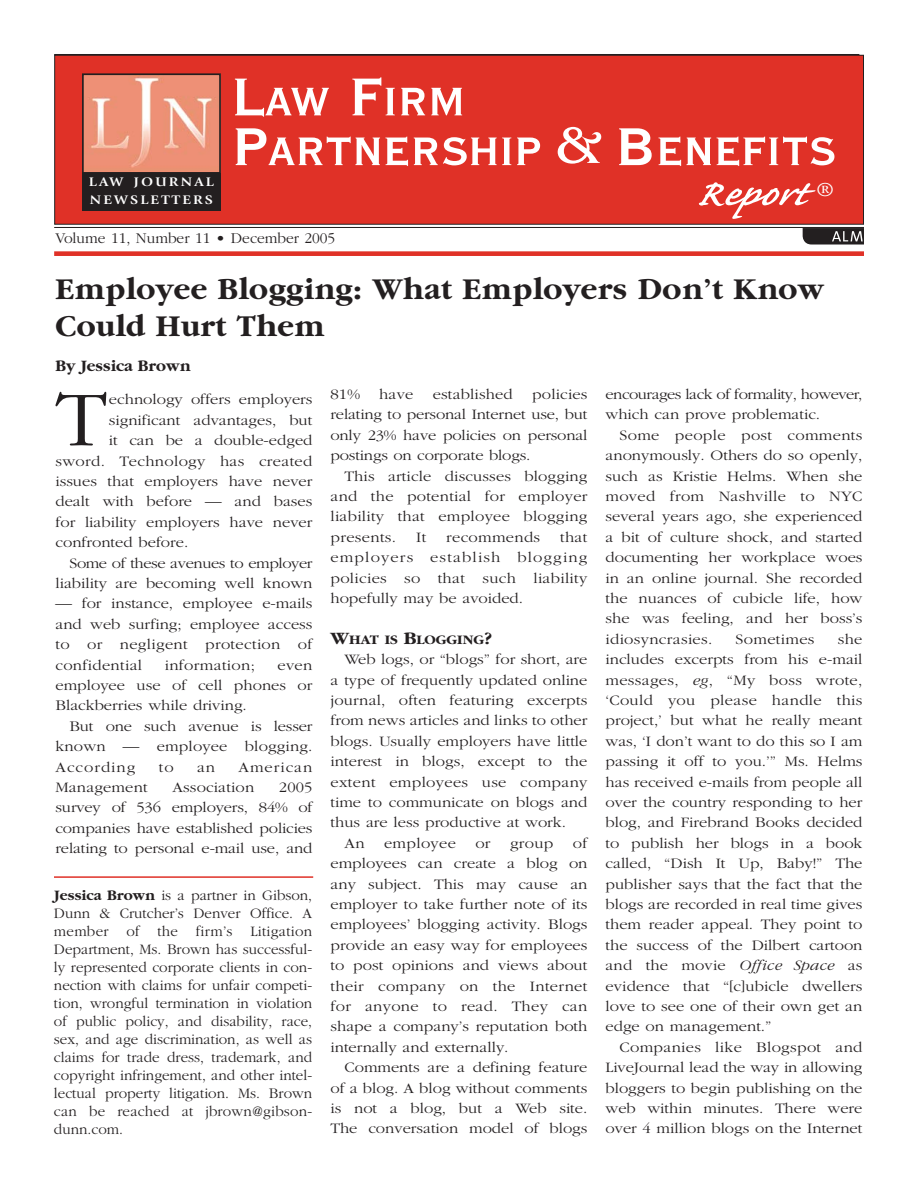
<style>
.page{position:relative;width:918px;height:1188px;background:#fff}
.page>*{position:absolute;margin:0;border:0;box-sizing:border-box;transform-origin:0 0}
.t1{font:300 80.55px "Garamond";color:#231f20;scale:1.1 1}
.t2{font:52.5px/49.8px "Copperplate Thirty BC";color:#fff;scale:1.05 1}
.t3{font:italic 45.9px "Caflisch Script MM 556";color:#fff;scale:1.14 1}
.t4{font:700 31.5px/37.5px "Garamond";letter-spacing:.015em;color:#231f20}
.t5{font:18.45px "Sabon";color:#fff;scale:1.14 1}
.t6{font:700 16.5px "Garamond";color:#231f20}
.t7{font:300 15.45px "Garamond";color:#231f20}
.t8{font:300 15px/20.4px "Garamond";color:#231f20;text-align:justify;scale:1.1 1}
.t9{font:300 15px/18px "Garamond";color:#231f20;text-align:justify}
.t10{font:300 15px "Garamond";letter-spacing:.02em;color:#231f20;scale:1.1 1}
.t11{font:300 15px/20.4px "Garamond";letter-spacing:-.03em;color:#231f20;scale:1.1 1}
.t12{font:300 15px "Garamond";letter-spacing:-.025em;color:#231f20;scale:1.1 1}
.t13{font:300 15px "Garamond";letter-spacing:.06em;color:#231f20;scale:1.1 1}
.t14{font:700 13.5px "Garamond";color:#231f20;scale:1.1 1}
.t15{font:700 12.9px/17.9px "Giovanni";letter-spacing:.15em;color:#fff;scale:1.15 1}
.s1{font-size:69.9px}
.s2{font-family:"Benguiat";font-size:53.7px}
.s3{font-weight:700}
.s4{font-size:18px}
.s5{font-style:italic}
</style>
<div class="page">
<hr style="left:54px;top:876px;width:259px;height:2px;background:#e03127">
<hr style="left:54px;top:54px;width:805px;height:2px;background:#231f20">
<div style="left:55px;top:55px;width:809px;height:169px;background:#e03127"></div>
<div style="left:54px;top:55px;width:810px;height:170px;border:1px solid #231f20"></div>
<img style="left:85px;top:76px;width:133px;height:95px">
<div style="left:82px;top:73px;width:139px;height:101px;border:2px solid #231f20"></div>
<div style="left:82px;top:173px;width:139px;height:37px;background:#231f20"></div>
<div style="left:54px;top:251px;width:810px;height:5px;background:#e03127"></div>
<svg style="left:803px;top:228px;width:61px;height:17px"></svg>
<hr style="left:54px;top:227px;width:810px;height:1px;background:#231f20">
<p class="t15" style="left:89px;top:174px;width:110px">LAW JOURNAL<br>NEWSLETTERS</p>
<h2 class="t2" style="left:232px;top:72px;width:577px"><span class="s1">L</span>AW <span class="s1">F</span>IRM<br><span class="s1">P</span>ARTNERSHIP <span class="s2">&amp;</span> <span class="s1">B</span>ENEFITS</h2>
<h3 class="t3" style="left:695px;top:162px;width:99px">Report</h3>
<p class="t5" style="left:817px;top:182px;width:16px">®</p>
<p class="t7" style="left:56px;top:232px;width:281px">Volume 11, Number 11 • December 2005</p>
<h3 class="t4" style="left:56px;top:272px;width:770px">Employee Blogging: What Employers Don’t Know<br>Could Hurt Them</h3>
<p class="t6" style="left:56px;top:359px;width:137px">By Jessica Brown</p>
<h1 class="t1" style="left:56px;top:388px;width:48px">T</h1>
<p class="t8" style="left:109px;top:391px;width:187px">echnology offers employers</p>
<p class="t8" style="left:109px;top:411px;width:187px">significant advantages, but</p>
<p class="t8" style="left:109px;top:431px;width:187px">it can be a double-edged</p>
<p class="t10" style="left:56px;top:455px;width:235px">sword. Technology has created</p>
<p class="t8" style="left:56px;top:472px;width:235px">issues that employers have never</p>
<p class="t8" style="left:56px;top:493px;width:235px">dealt with before — and bases</p>
<p class="t8" style="left:56px;top:513px;width:235px">for liability employers have never</p>
<p class="t8" style="left:56px;top:533px;width:122px">confronted before.</p>
<p class="t12" style="left:70px;top:557px;width:222px">Some of these avenues to employer</p>
<p class="t8" style="left:56px;top:574px;width:235px">liability are becoming well known</p>
<p class="t8" style="left:56px;top:595px;width:235px">— for instance, employee e-mails and web surfing; employee access to or negligent protection of confidential</p>
<p class="t10" style="left:165px;top:659px;width:84px">information;</p>
<p class="t8" style="left:56px;top:656px;width:235px;text-indent:222px">even employee use of cell phones or Blackberries while driving.</p>
<p class="t8" style="left:56px;top:717px;width:235px;text-indent:14px">But one such avenue is lesser known — employee blogging.<br>According</p>
<p class="t8" style="left:159px;top:758px;width:15px">to</p>
<p class="t8" style="left:197px;top:758px;width:18px">an</p>
<p class="t13" style="left:239px;top:761px;width:69px">American</p>
<p class="t8" style="left:56px;top:778px;width:235px;text-indent:223px">2005 survey of 536 employers, 84% of companies have established policies relating to personal e-mail use, and</p>
<p class="t8" style="left:56px;top:778px;width:85px">Management</p>
<p class="t8" style="left:172px;top:778px;width:76px">Association</p>
<p class="t9" style="left:54px;top:887px;width:260px"><span class="s3">Jessica Brown</span> is a partner in Gibson, Dunn &amp; Crutcher’s Denver Office. A member of the firm’s Litigation Department, Ms. Brown has successful&shy;ly represented corporate clients in con&shy;nection with claims for unfair competi&shy;tion, wrongful termination in violation of public policy, and disability, race, sex, and age discrimination, as well as claims for trade dress, trademark, and copyright infringement, and other intel&shy;lectual property litigation. Ms. Brown can be reached at jbrown@gibson&shy;dunn.com.</p>
<p class="t8" style="left:331px;top:385px;width:235px;text-indent:202px">policies relating to personal Internet use, but only 23% have policies on personal postings on corporate blogs.</p>
<p class="t8" style="left:331px;top:467px;width:235px;text-indent:14px">This article discusses blogging and the potential for employer liability that employee blogging presents.</p>
<p class="t8" style="left:331px;top:385px;width:28px">81%</p>
<p class="t8" style="left:379px;top:385px;width:33px">have</p>
<p class="t8" style="left:433px;top:385px;width:74px">established</p>
<p class="t8" style="left:331px;top:528px;width:235px;text-indent:230px">that employers establish blogging policies so that such liability hopefully may be avoided.</p>
<p class="t14" style="left:331px;top:634px;width:149px"><span class="s4">W</span>HAT IS <span class="s4">B</span>LOGGING<span class="s4">?</span></p>
<p class="t8" style="left:345px;top:650px;width:222px">Web logs, or “blogs” for short, are</p>
<p class="t8" style="left:331px;top:671px;width:235px">a type of frequently updated online</p>
<p class="t8" style="left:331px;top:691px;width:235px">journal, often featuring excerpts</p>
<p class="t8" style="left:331px;top:712px;width:235px">from news articles and links to other</p>
<p class="t8" style="left:331px;top:732px;width:235px">blogs. Usually employers have little</p>
<p class="t8" style="left:331px;top:752px;width:235px">interest in blogs, except to the</p>
<p class="t10" style="left:331px;top:776px;width:235px">extent employees use company</p>
<p class="t8" style="left:331px;top:793px;width:235px">time to communicate on blogs and</p>
<p class="t8" style="left:331px;top:814px;width:216px">thus are less productive at work.</p>
<p class="t8" style="left:345px;top:834px;width:20px">An</p>
<p class="t10" style="left:384px;top:837px;width:67px">employee</p>
<p class="t8" style="left:475px;top:834px;width:15px">or</p>
<p class="t8" style="left:510px;top:834px;width:41px">group</p>
<p class="t8" style="left:416px;top:528px;width:11px">It</p>
<p class="t10" style="left:446px;top:531px;width:87px">recommends</p>
<p class="t8" style="left:331px;top:834px;width:235px;text-indent:242px">of employees can create a blog on any subject. This may cause an employer to take further note of its employees’ blogging activity. Blogs provide an easy way for employees to post opinions and views about their company on the Internet for anyone to read. They can shape a company’s reputation both internally and externally.</p>
<p class="t8" style="left:331px;top:1058px;width:235px;text-indent:14px">Comments are a defining feature of a blog. A blog without comments is not a blog, but a Web site.<br>The conversation model of blogs</p>
<p class="t11" style="left:606px;top:385px;width:235px">encourages lack of formality, however, which can prove problematic.</p>
<p class="t8" style="left:606px;top:426px;width:235px;text-indent:14px">Some people post comments anonymously. Others do so openly, such as Kristie Helms. When she moved from Nashville to NYC several years ago, she experienced a bit of culture shock, and started documenting her workplace woes in an online journal. She recorded the nuances of cubicle life, how she was feeling, and her boss’s idiosyncrasies.</p>
<p class="t8" style="left:606px;top:630px;width:235px;text-indent:232px">she includes excerpts from his e-mail messages, <span class="s5">eg</span>, “My boss wrote, ‘Could you please handle this project,’ but what he really meant was, ‘I don’t want to do this so I am passing it off to you.’” Ms. Helms has received e-mails from people all over the country responding to her blog, and Firebrand Books decided to publish her blogs in a book called, “Dish It Up, Baby!” The publisher says that the fact that the blogs are recorded in real time gives them reader appeal. They point to the success of the Dilbert cartoon and the movie <span class="s5">Office Space</span> as evidence that “[c]ubicle dwellers love to see one of their own get an edge on management.”</p>
<p class="t8" style="left:606px;top:1038px;width:235px;text-indent:14px">Companies like Blogspot and LiveJournal lead the way in allowing bloggers to begin publishing on the web within minutes. There were over 4 million blogs on the Internet</p>
<p class="t10" style="left:736px;top:633px;width:73px">Sometimes</p>
</div>
